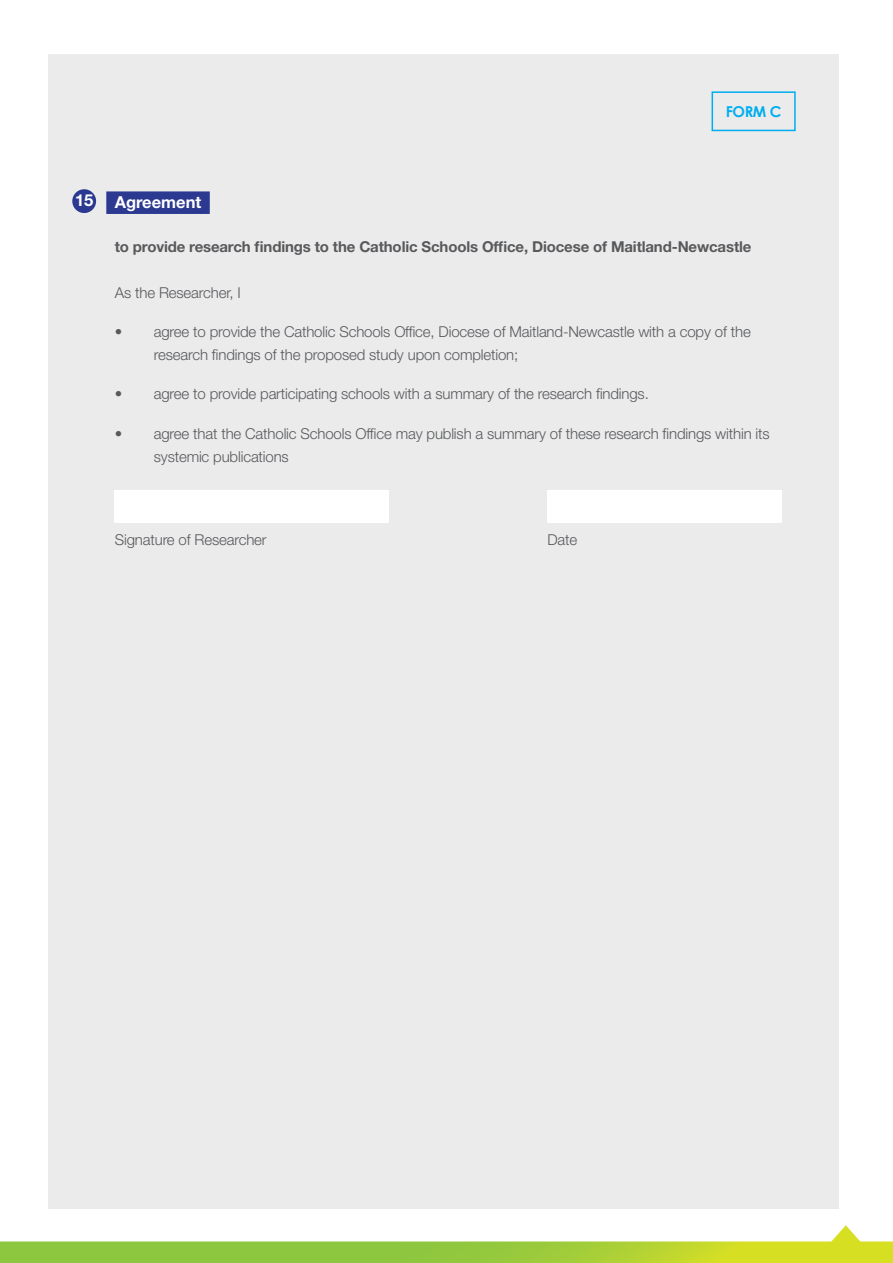
<style>
.page{position:relative;width:893px;height:1263px;background:#fff}
.page>*{position:absolute;margin:0;border:0;box-sizing:border-box;transform-origin:0 0}
.t1{font:700 16.5px "Helvetica Neue LT Std";color:#fff}
.t2{font:300 15px/22.5px "Helvetica Neue LT Std";letter-spacing:-.01em;color:#58595b}
.t3{font:700 15px "Helvetica Neue LT Std";letter-spacing:-.01em;color:#58595b}
.t4{font:700 15px "Century Gothic";color:#00aeef}
</style>
<div class="page">
<div style="left:48px;top:54px;width:791px;height:1155px;background:#ebebec"></div>
<div style="left:711px;top:91px;width:85px;height:40px;border:2px solid #00aeef"></div>
<div style="left:72px;top:189px;width:24px;height:24px;background:#2b3990;border-radius:50%"></div>
<div style="left:106px;top:191px;width:104px;height:23px;background:#2b3990"></div>
<div style="left:115px;top:490px;width:274px;height:33px;background:#fff"></div>
<div style="left:547px;top:490px;width:235px;height:33px;background:#fff"></div>
<svg style="left:0;top:1225px;width:893px;height:38px"></svg>
<p class="t4" style="left:726px;top:100px;width:57px">FORM C</p>
<p class="t1" style="left:75px;top:190px;width:20px">15</p>
<p class="t1" style="left:115px;top:192px;width:88px">Agreement</p>
<p class="t3" style="left:115px;top:237px;width:638px">to provide research findings to the Catholic Schools Office, Diocese of Maitland-Newcastle</p>
<p class="t2" style="left:115px;top:281px;width:128px">As the Researcher, I</p>
<p class="t2" style="left:154px;top:321px;width:598px;text-indent:-39px">• agree to provide the Catholic Schools Office, Diocese of Maitland-Newcastle with a copy of the research findings of the proposed study upon completion;</p>
<p class="t2" style="left:115px;top:383px;width:535px">• agree to provide participating schools with a summary of the research findings.</p>
<p class="t2" style="left:154px;top:422px;width:617px;text-indent:-39px">• agree that the Catholic Schools Office may publish a summary of these research findings within its systemic publications</p>
<p class="t2" style="left:115px;top:528px;width:153px">Signature of Researcher</p>
<p class="t2" style="left:547px;top:528px;width:31px">Date</p>
</div>
